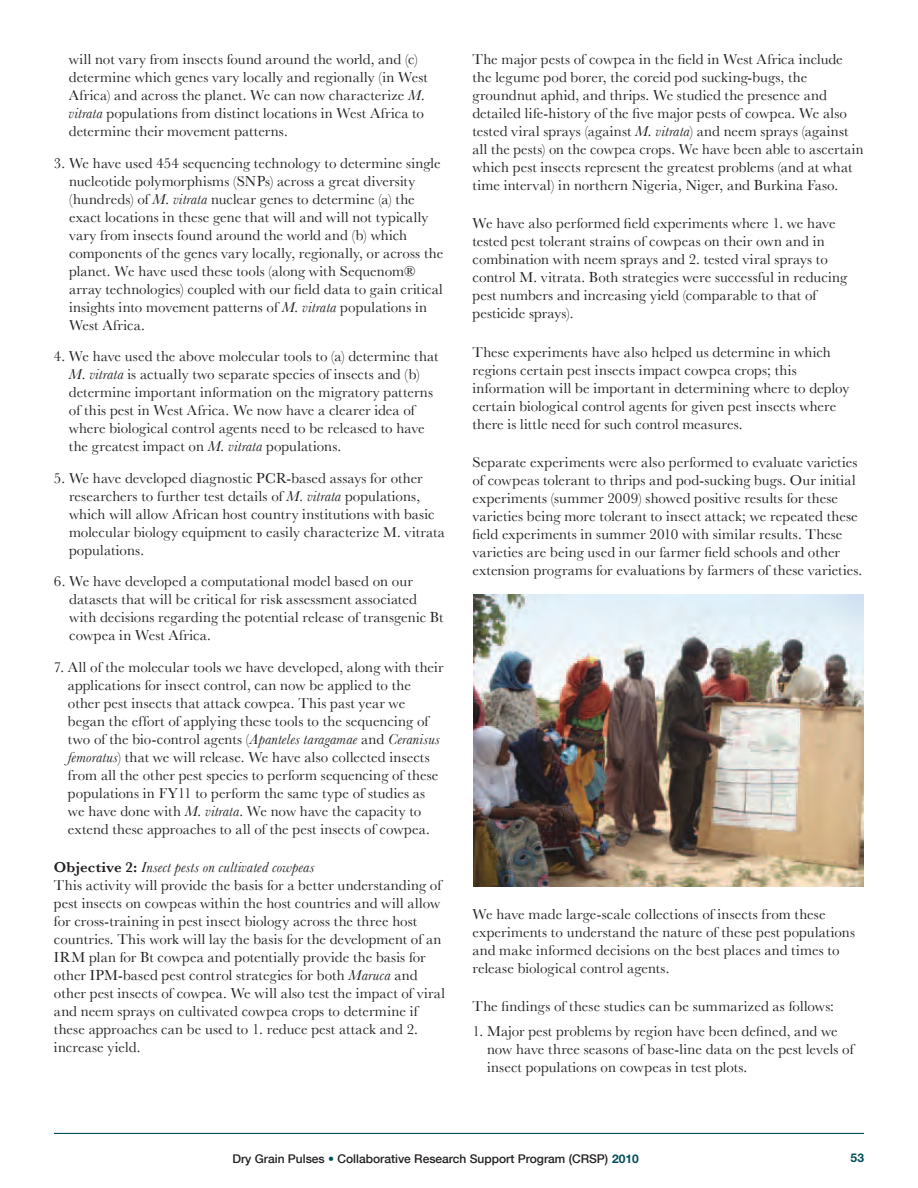
<style>
.page{position:relative;width:918px;height:1188px;background:#fff}
.page>*{position:absolute;margin:0;border:0;box-sizing:border-box;transform-origin:0 0}
.t1{font:15px/18px "Baskerville";letter-spacing:.005em;color:#231f20}
.t2{font:500 12px "Helvetica Neue";color:#231f20}
.t3{font:700 12px "Helvetica Neue LT Std";color:#004f5a}
.s1{font-style:italic}
.s2{font-weight:600}
.s3{color:#004f5a}
.s4{font-family:"Helvetica Neue LT Std";font-weight:700;color:#004f5a}
</style>
<div class="page">
<hr style="left:54px;top:1133px;width:810px;height:1px;background:#004f5a">
<img style="left:473px;top:594px;width:390px;height:292px">
<p class="t1" style="left:69px;top:50px;width:360px">will not vary from insects found around the world, and (c) determine which genes vary locally and regionally (in West Africa) and across the planet. We can now characterize <span class="s1">M. vitrata</span> populations from distinct locations in West Africa to determine their movement patterns.</p>
<p class="t1" style="left:69px;top:154px;width:376px;text-indent:-15px">3. We have used 454 sequencing technology to determine single nucleotide polymorphisms (SNPs) across a great diversity (hundreds) of <span class="s1">M. vitrata</span> nuclear genes to determine (a) the exact locations in these gene that will and will not typically vary from insects found around the world and (b) which components of the genes vary locally, regionally, or across the planet. We have used these tools (along with Sequenom® array technologies) coupled with our field data to gain critical insights into movement patterns of <span class="s1">M. vitrata</span> populations in West Africa.</p>
<p class="t1" style="left:69px;top:347px;width:371px;text-indent:-15px">4. We have used the above molecular tools to (a) determine that <span class="s1">M. vitrata</span> is actually two separate species of insects and (b) determine important information on the migratory patterns of this pest in West Africa. We now have a clearer idea of where biological control agents need to be released to have the greatest impact on <span class="s1">M. vitrata</span> populations.</p>
<p class="t1" style="left:69px;top:469px;width:377px;text-indent:-15px">5. We have developed diagnostic PCR-based assays for other researchers to further test details of <span class="s1">M. vitrata</span> populations, which will allow African host country institutions with basic molecular biology equipment to easily characterize M. vitrata populations.</p>
<p class="t1" style="left:69px;top:572px;width:376px;text-indent:-15px">6. We have developed a computational model based on our datasets that will be critical for risk assessment associated with decisions regarding the potential release of transgenic Bt cowpea in West Africa.</p>
<p class="t1" style="left:68px;top:658px;width:377px;text-indent:-14px">7. All of the molecular tools we have developed, along with their applications for insect control, can now be applied to the other pest insects that attack cowpea. This past year we began the effort of applying these tools to the sequencing of two of the bio-control agents (<span class="s1">Apanteles taragamae</span> and <span class="s1">Ceranisus femoratus</span>) that we will release. We have also collected insects from all the other pest species to perform sequencing of these populations in FY11 to perform the same type of studies as we have done with <span class="s1">M. vitrata</span>. We now have the capacity to extend these approaches to all of the pest insects of cowpea.</p>
<p class="t1" style="left:54px;top:858px;width:393px"><span class="s2">Objective 2:</span> <span class="s1">Insect pests on cultivated cowpeas<br></span>This activity will provide the basis for a better understanding of pest insects on cowpeas within the host countries and will allow for cross-training in pest insect biology across the three host countries. This work will lay the basis for the development of an IRM plan for Bt cowpea and potentially provide the basis for other IPM-based pest control strategies for both <span class="s1">Maruca</span> and other pest insects of cowpea. We will also test the impact of viral and neem sprays on cultivated cowpea crops to determine if these approaches can be used to 1. reduce pest attack and 2. increase yield.</p>
<p class="t1" style="left:472px;top:50px;width:393px">The major pests of cowpea in the field in West Africa include the legume pod borer, the coreid pod sucking-bugs, the groundnut aphid, and thrips. We studied the presence and detailed life-history of the five major pests of cowpea. We also tested viral sprays (against <span class="s1">M. vitrata</span>) and neem sprays (against all the pests) on the cowpea crops. We have been able to ascertain which pest insects represent the greatest problems (and at what time interval) in northern Nigeria, Niger, and Burkina Faso.</p>
<p class="t1" style="left:473px;top:214px;width:376px">We have also performed field experiments where 1. we have tested pest tolerant strains of cowpeas on their own and in combination with neem sprays and 2. tested viral sprays to control M. vitrata. Both strategies were successful in reducing pest numbers and increasing yield (comparable to that of pesticide sprays).</p>
<p class="t1" style="left:473px;top:343px;width:379px">These experiments have also helped us determine in which regions certain pest insects impact cowpea crops; this information will be important in determining where to deploy certain biological control agents for given pest insects where there is little need for such control measures.</p>
<p class="t1" style="left:473px;top:453px;width:391px">Separate experiments were also performed to evaluate varieties of cowpeas tolerant to thrips and pod-sucking bugs. Our initial experiments (summer 2009) showed positive results for these varieties being more tolerant to insect attack; we repeated these field experiments in summer 2010 with similar results. These varieties are being used in our farmer field schools and other extension programs for evaluations by farmers of these varieties.</p>
<p class="t1" style="left:473px;top:905px;width:384px">We have made large-scale collections of insects from these experiments to understand the nature of these pest populations and make informed decisions on the best places and times to release biological control agents.</p>
<p class="t1" style="left:473px;top:997px;width:363px">The findings of these studies can be summarized as follows:</p>
<p class="t1" style="left:487px;top:1022px;width:368px;text-indent:-15px">1. Major pest problems by region have been defined, and we now have three seasons of base-line data on the pest levels of insect populations on cowpeas in test plots.</p>
<p class="t2" style="left:232px;top:1149px;width:408px">Dry Grain Pulses <span class="s3">•</span> Collaborative Research Support Program (CRSP) <span class="s4">2010</span></p>
<p class="t3" style="left:851px;top:1151px;width:15px">53</p>
</div>
